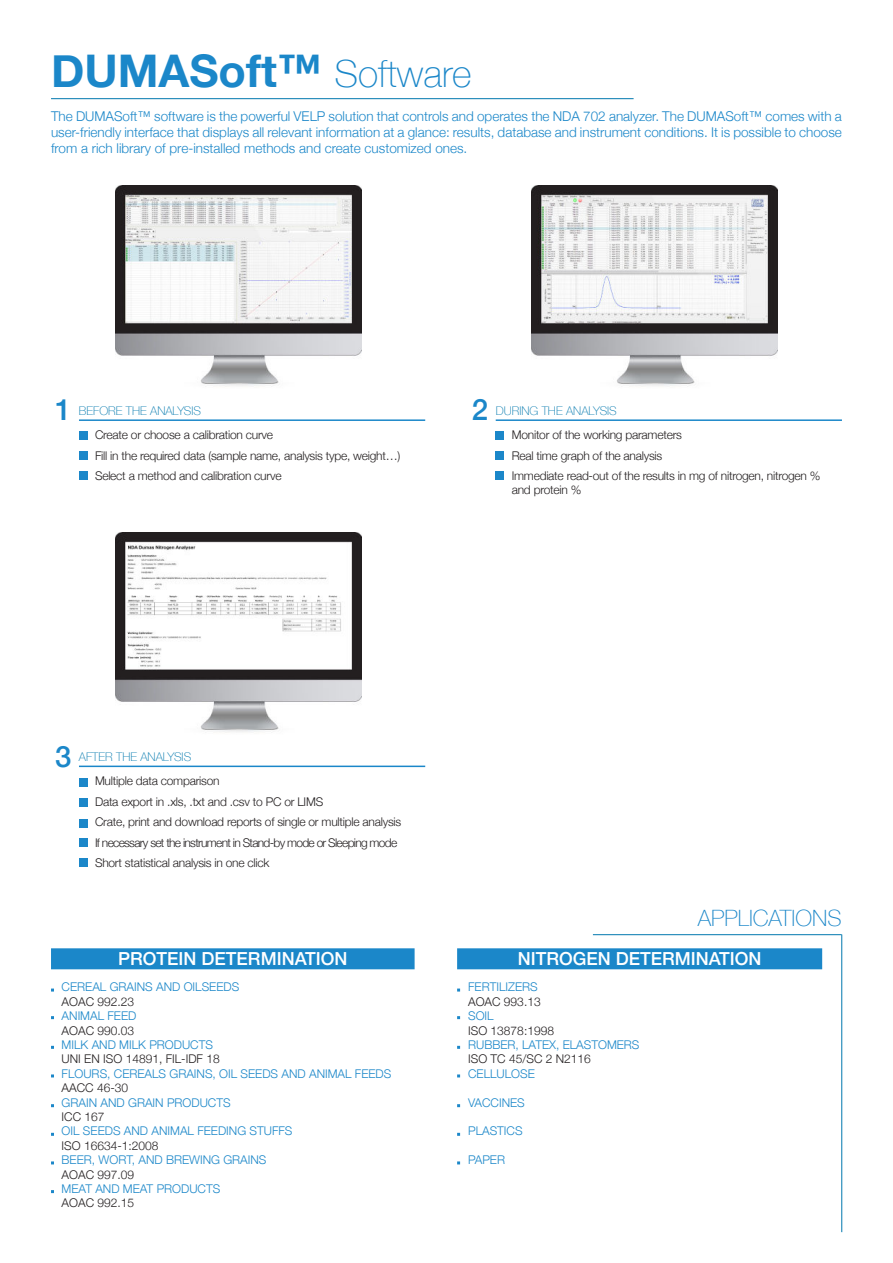
<style>
.page{position:relative;width:893px;height:1263px;background:#fff}
.page>*{position:absolute;margin:0;border:0;box-sizing:border-box;transform-origin:0 0}
.t1{font:700 45px "Helvetica Neue";color:#1b87c9}
.t2{font:500 29.25px "Helvetica Neue";color:#1b87c9}
.t3{font:100 22.5px "Helvetica Neue";color:#1b87c9}
.t4{font:500 18px "Helvetica Neue";color:#fff}
.t5{font:300 13.5px/16.2px "Helvetica Neue";color:#1b87c9;text-align:justify}
.t6{font:300 12px/20.4px "Helvetica Neue";letter-spacing:-.02em;color:#231f20}
.t7{font:300 12px "Helvetica Neue";color:#1b87c9}
.t8{font:300 12px "Helvetica Neue";color:#231f20}
.t9{font:100 12px "Helvetica Neue";color:#0078ae}
.s1{font-weight:100;font-size:37.5px}
</style>
<div class="page">
<hr style="left:593px;top:934px;width:249px;height:1px;background:#0078ae">
<hr style="left:841px;top:934px;width:1px;height:298px;background:#0078ae">
<hr style="left:51px;top:98px;width:583px;height:1px;background:#0078ae">
<hr style="left:79px;top:419px;width:346px;height:2px;background:#1b87c9">
<img style="left:115px;top:186px;width:246px;height:201px">
<div style="left:79px;top:431px;width:9px;height:8px;background:#1b87c9"></div>
<div style="left:79px;top:451px;width:9px;height:9px;background:#1b87c9"></div>
<div style="left:79px;top:471px;width:9px;height:9px;background:#1b87c9"></div>
<hr style="left:79px;top:765px;width:346px;height:2px;background:#1b87c9">
<img style="left:115px;top:532px;width:246px;height:201px">
<div style="left:79px;top:778px;width:9px;height:9px;background:#1b87c9"></div>
<div style="left:79px;top:799px;width:9px;height:8px;background:#1b87c9"></div>
<div style="left:79px;top:819px;width:9px;height:8px;background:#1b87c9"></div>
<div style="left:79px;top:838px;width:9px;height:8px;background:#1b87c9"></div>
<hr style="left:496px;top:419px;width:346px;height:2px;background:#1b87c9">
<img style="left:532px;top:186px;width:246px;height:201px">
<div style="left:495px;top:431px;width:8px;height:8px;background:#1b87c9"></div>
<div style="left:495px;top:451px;width:8px;height:9px;background:#1b87c9"></div>
<div style="left:495px;top:471px;width:8px;height:9px;background:#1b87c9"></div>
<div style="left:457px;top:948px;width:365px;height:21px;background:#1b87c9"></div>
<div style="left:51px;top:948px;width:364px;height:21px;background:#1b87c9"></div>
<div style="left:79px;top:858px;width:9px;height:9px;background:#1b87c9"></div>
<h1 class="t1" style="left:51px;top:54px;width:422px">DUMASoft™ <span class="s1">Software</span></h1>
<p class="t5" style="left:51px;top:107px;width:792px">The DUMASoft™ software is the powerful VELP solution that controls and operates the NDA 702 analyzer. The DUMASoft™ comes with a user-friendly interface that displays all relevant information at a glance: results, database and instrument conditions. It is possible to choose from a rich library of pre-installed methods and create customized ones.</p>
<h2 class="t2" style="left:55px;top:398px;width:18px">1</h2>
<p class="t9" style="left:79px;top:406px;width:124px">BEFORE THE ANALYSIS</p>
<p class="t6" style="left:95px;top:426px;width:307px">Create or choose a calibration curve<br>Fill in the required data (sample name, analysis type, weight…)<br>Select a method and calibration curve</p>
<h2 class="t2" style="left:472px;top:398px;width:18px">2</h2>
<p class="t9" style="left:496px;top:406px;width:123px">DURING THE ANALYSIS</p>
<p class="t6" style="left:512px;top:424px;width:310px">Monitor of the working parameters<br>Real time graph of the analysis<br>Immediate read-out of the results in mg of nitrogen, nitrogen %</p>
<p class="t6" style="left:512px;top:481px;width:71px">and protein %</p>
<h2 class="t2" style="left:55px;top:746px;width:18px">3</h2>
<p class="t9" style="left:79px;top:753px;width:114px">AFTER THE ANALYSIS</p>
<p class="t6" style="left:95px;top:772px;width:308px">Multiple data comparison<br>Data export in .xls, .txt and .csv to PC or LIMS<br>Crate, print and download reports of single or multiple analysis If necessary set the instrument in Stand-by mode or Sleeping mode Short statistical analysis in one click</p>
<h3 class="t3" style="left:698px;top:909px;width:145px">APPLICATIONS</h3>
<h3 class="t4" style="left:118px;top:952px;width:231px">PROTEIN DETERMINATION</h3>
<h3 class="t4" style="left:518px;top:952px;width:245px">NITROGEN DETERMINATION</h3>
<p class="t7" style="left:62px;top:982px;width:179px">CEREAL GRAINS AND OILSEEDS</p>
<p class="t8" style="left:62px;top:997px;width:74px">AOAC 992.23</p>
<p class="t7" style="left:62px;top:1011px;width:76px">ANIMAL FEED</p>
<p class="t8" style="left:62px;top:1026px;width:74px">AOAC 990.03</p>
<p class="t7" style="left:62px;top:1035px;width:153px">MILK AND MILK PRODUCTS</p>
<p class="t8" style="left:62px;top:1049px;width:160px">UNI EN ISO 14891, FIL-IDF 18</p>
<p class="t7" style="left:62px;top:1064px;width:331px">FLOURS, CEREALS GRAINS, OIL SEEDS AND ANIMAL FEEDS</p>
<p class="t6" style="left:62px;top:1079px;width:68px">AACC 46-30</p>
<p class="t7" style="left:62px;top:1092px;width:170px">GRAIN AND GRAIN PRODUCTS</p>
<p class="t6" style="left:62px;top:1107px;width:44px">ICC 167</p>
<p class="t7" style="left:62px;top:1121px;width:232px">OIL SEEDS AND ANIMAL FEEDING STUFFS</p>
<p class="t8" style="left:62px;top:1136px;width:98px">ISO 16634-1:2008</p>
<p class="t7" style="left:62px;top:1155px;width:206px">BEER, WORT, AND BREWING GRAINS</p>
<p class="t8" style="left:62px;top:1170px;width:74px">AOAC 997.09</p>
<p class="t7" style="left:62px;top:1179px;width:160px">MEAT AND MEAT PRODUCTS</p>
<p class="t8" style="left:62px;top:1198px;width:74px">AOAC 992.15</p>
<p class="t7" style="left:468px;top:977px;width:71px">FERTILIZERS</p>
<p class="t8" style="left:468px;top:997px;width:74px">AOAC 993.13</p>
<p class="t7" style="left:468px;top:1011px;width:27px">SOIL</p>
<p class="t8" style="left:468px;top:1020px;width:87px">ISO 13878:1998</p>
<p class="t7" style="left:468px;top:1035px;width:173px">RUBBER, LATEX, ELASTOMERS</p>
<p class="t8" style="left:468px;top:1054px;width:124px">ISO TC 45/SC 2 N2116</p>
<p class="t7" style="left:468px;top:1064px;width:68px">CELLULOSE</p>
<p class="t7" style="left:468px;top:1098px;width:58px">VACCINES</p>
<p class="t7" style="left:468px;top:1126px;width:56px">PLASTICS</p>
<p class="t7" style="left:468px;top:1155px;width:38px">PAPER</p>
</div>
